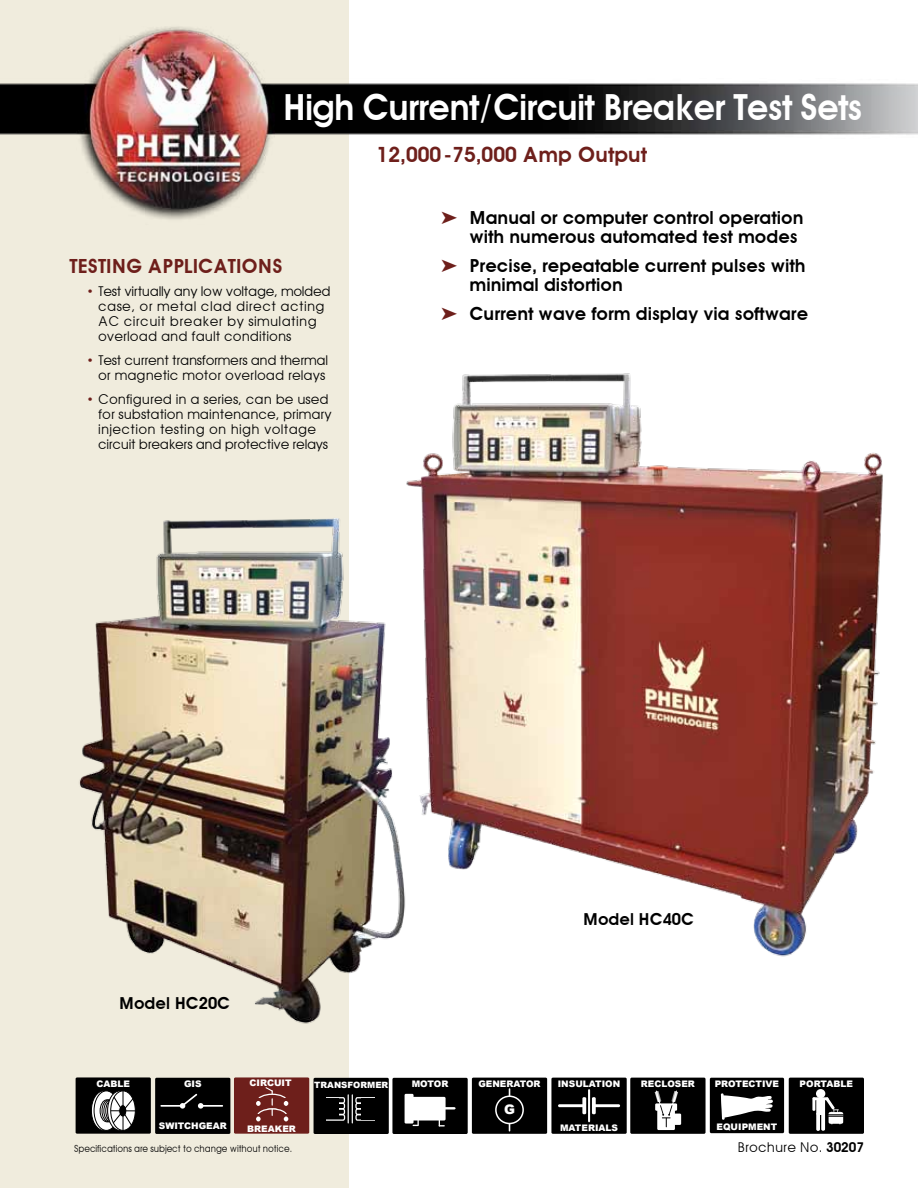
<style>
.page{position:relative;width:918px;height:1188px;background:#fff}
.page>*{position:absolute;margin:0;border:0;box-sizing:border-box;transform-origin:0 0}
.t1{font:600 36px "Avant Garde";letter-spacing:-.025em;color:#fff;scale:.95 1}
.t2{font:600 21px "Avant Garde";color:#6e1f1b}
.t3{font:600 19.5px "Avant Garde";color:#6e1f1b}
.t4{font:600 18px/19.5px "Avant Garde";color:#000}
.t5{font:600 16.5px "Avant Garde";color:#000}
.t6{font:13.5px/15px "Avant Garde";color:#000}
.t7{font:13.5px/15px "Avant Garde";letter-spacing:-.025em;color:#000;text-align:right}
.t8{font:900 13.2px "Arial";color:#fff}
.t9{font:9.75px "Avant Garde";letter-spacing:-.01em;color:#000;scale:.9 1}
.t10{font:900 9px "Arial";color:#fff}
.t11{font:900 8.7px "Arial";color:#fff}
.s1{color:#6e1f1b}
.s2{font-weight:600}
</style>
<div class="page">
<div style="left:0;top:0;width:348px;height:1188px;background:#f0ecdd"></div>
<img style="left:0;top:9px;width:918px;height:226px">
<div style="left:76px;top:1077px;width:75px;height:57px;background:#000"></div>
<svg style="left:91px;top:1091px;width:25px;height:39px"></svg>
<div style="left:91px;top:1091px;width:25px;height:40px;border:1px solid #000;border-radius:50%"></div>
<svg style="left:94px;top:1091px;width:25px;height:39px"></svg>
<div style="left:94px;top:1091px;width:25px;height:40px;border:1px solid #000;border-radius:50%"></div>
<svg style="left:100px;top:1100px;width:14px;height:22px"></svg>
<div style="left:100px;top:1100px;width:14px;height:22px;border:1px solid #000;border-radius:50%"></div>
<svg style="left:102px;top:1100px;width:14px;height:22px"></svg>
<div style="left:102px;top:1100px;width:14px;height:22px;border:1px solid #000;border-radius:50%"></div>
<svg style="left:104px;top:1100px;width:14px;height:22px"></svg>
<div style="left:104px;top:1100px;width:14px;height:22px;border:1px solid #000;border-radius:50%"></div>
<div style="left:106px;top:1100px;width:14px;height:22px;border:1px solid #000;border-radius:50%"></div>
<svg style="left:108px;top:1091px;width:24px;height:39px"></svg>
<div style="left:107px;top:1091px;width:25px;height:40px;border:1px solid #000;border-radius:50%"></div>
<svg style="left:111px;top:1091px;width:24px;height:39px"></svg>
<div style="left:110px;top:1091px;width:26px;height:40px;border:1px solid #000;border-radius:50%"></div>
<hr style="left:123px;top:1089px;width:1px;height:44px;background:#000">
<svg style="left:113px;top:1093px;width:23px;height:37px"></svg>
<hr style="left:111px;top:1110px;width:34px;height:1px;background:#000">
<div style="left:472px;top:1078px;width:75px;height:56px;background:#000"></div>
<div style="left:495px;top:1096px;width:29px;height:28px;border:2px solid #fff;border-radius:50%"></div>
<div style="left:155px;top:1078px;width:75px;height:56px;background:#000"></div>
<hr style="left:160px;top:1105px;width:24px;height:2px;background:#fff">
<svg style="left:180px;top:1094px;width:23px;height:15px"></svg>
<hr style="left:199px;top:1105px;width:24px;height:2px;background:#fff">
<div style="left:551px;top:1078px;width:76px;height:56px;background:#000"></div>
<hr style="left:558px;top:1104px;width:27px;height:3px;background:#fff">
<svg style="left:582px;top:1097px;width:4px;height:17px"></svg>
<hr style="left:593px;top:1104px;width:27px;height:3px;background:#fff">
<svg style="left:592px;top:1097px;width:4px;height:17px"></svg>
<hr style="left:588px;top:1089px;width:2px;height:33px;background:#fff">
<div style="left:392px;top:1078px;width:76px;height:56px;background:#000;border-radius:2px"></div>
<div style="left:405px;top:1094px;width:9px;height:30px;background:#fff"></div>
<div style="left:408px;top:1097px;width:38px;height:24px;background:#fff"></div>
<hr style="left:439px;top:1107px;width:17px;height:3px;background:#fff">
<svg style="left:413px;top:1120px;width:6px;height:6px"></svg>
<svg style="left:439px;top:1120px;width:6px;height:6px"></svg>
<div style="left:789px;top:1078px;width:75px;height:56px;background:#000;border-radius:2px"></div>
<svg style="left:816px;top:1112px;width:4px;height:19px"></svg>
<svg style="left:821px;top:1113px;width:4px;height:18px"></svg>
<hr style="left:812px;top:1097px;width:3px;height:14px;background:#fff">
<div style="left:816px;top:1099px;width:9px;height:16px;background:#fff"></div>
<hr style="left:813px;top:1097px;width:15px;height:3px;background:#fff">
<div style="left:816px;top:1089px;width:9px;height:9px;background:#fff;border-radius:50%"></div>
<svg style="left:825px;top:1097px;width:19px;height:27px"></svg>
<div style="left:710px;top:1078px;width:74px;height:55px;background:#000"></div>
<svg style="left:721px;top:1093px;width:52px;height:27px"></svg>
<div style="left:630px;top:1078px;width:76px;height:56px;background:#000;border-radius:2px"></div>
<div style="left:657px;top:1106px;width:18px;height:24px;background:#fff"></div>
<div style="left:674px;top:1114px;width:7px;height:11px;background:#fff"></div>
<svg style="left:655px;top:1090px;width:23px;height:37px"></svg>
<div style="left:314px;top:1078px;width:75px;height:56px;background:#000"></div>
<svg style="left:326px;top:1097px;width:20px;height:24px"></svg>
<svg style="left:355px;top:1097px;width:20px;height:24px"></svg>
<div style="left:321px;top:1099px;width:18px;height:20px;background:#000"></div>
<div style="left:361px;top:1098px;width:18px;height:22px;background:#000"></div>
<hr style="left:352px;top:1094px;width:1px;height:30px;background:#fff">
<hr style="left:348px;top:1094px;width:1px;height:30px;background:#fff">
<div style="left:234px;top:1077px;width:75px;height:57px;background:#6e1f1b"></div>
<div style="left:257px;top:1094px;width:30px;height:15px;border:1px solid #fff;border-radius:50%"></div>
<div style="left:257px;top:1108px;width:30px;height:16px;border:1px solid #fff;border-radius:50%"></div>
<div style="left:253px;top:1098px;width:39px;height:10px;background:#6e1f1b"></div>
<div style="left:251px;top:1115px;width:39px;height:9px;background:#6e1f1b"></div>
<svg style="left:284px;top:1116px;width:4px;height:5px"></svg>
<svg style="left:284px;top:1101px;width:4px;height:5px"></svg>
<svg style="left:256px;top:1087px;width:17px;height:34px"></svg>
<img style="left:79px;top:518px;width:281px;height:514px">
<img style="left:340px;top:330px;width:543px;height:634px">
<h1 class="t1" style="left:283px;top:86px;width:612px">High Current/Circuit Breaker Test Sets</h1>
<h3 class="t3" style="left:70px;top:254px;width:142px">Testing Applicat</h3>
<h3 class="t3" style="left:236px;top:254px;width:48px">ions</h3>
<p class="t6" style="left:98px;top:284px;width:234px;text-indent:-12px"><span class="s1">•</span> Test virtually any low voltage, molded case, or metal clad direct acting AC circuit breaker by simulating overload and fault conditions</p>
<p class="t7" style="left:86px;top:353px;width:243px"><span class="s1">•</span> Test current transformers and thermal or magnetic motor overload relays</p>
<p class="t6" style="left:98px;top:392px;width:235px;text-indent:-12px"><span class="s1">•</span> Configured in a series, can be used for substation maintenance, primary injection testing on high voltage circuit breakers and protective relays</p>
<h2 class="t2" style="left:377px;top:142px;width:272px">12,000-75,000 Amp Output</h2>
<h3 class="t4" style="left:469px;top:208px;width:336px;text-indent:-28px"><span class="s1">➤</span> Manual or computer control operation with numerous automated test modes</h3>
<h3 class="t4" style="left:469px;top:256px;width:338px;text-indent:-28px"><span class="s1">➤</span> Precise, repeatable current pulses with minimal distortion</h3>
<h3 class="t4" style="left:441px;top:304px;width:369px"><span class="s1">➤</span> Current wave form display via software</h3>
<p class="t5" style="left:119px;top:993px;width:112px">Model HC20C</p>
<p class="t5" style="left:583px;top:910px;width:112px">Model HC40C</p>
<p class="t10" style="left:250px;top:1077px;width:43px">CIRCUIT</p>
<p class="t10" style="left:247px;top:1124px;width:50px">BREAKER</p>
<p class="t9" style="left:74px;top:1142px;width:244px">Specifications are subject to change without notice.</p>
<p class="t6" style="left:737px;top:1139px;width:128px">Brochure No. <span class="s2">30207</span></p>
<p class="t10" style="left:412px;top:1079px;width:38px">MOTOR</p>
<p class="t10" style="left:715px;top:1079px;width:66px">PROTECTIVE</p>
<p class="t10" style="left:800px;top:1078px;width:55px">PORTABLE</p>
<p class="t10" style="left:717px;top:1121px;width:62px">EQUIPMENT</p>
<p class="t10" style="left:184px;top:1078px;width:19px">GIS</p>
<p class="t10" style="left:478px;top:1079px;width:64px">GENERATOR</p>
<p class="t10" style="left:159px;top:1121px;width:69px">SWITCHGEAR</p>
<p class="t10" style="left:96px;top:1079px;width:35px">CABLE</p>
<p class="t11" style="left:314px;top:1080px;width:76px">TRANSFORMER</p>
<p class="t10" style="left:641px;top:1079px;width:56px">RECLOSER</p>
<p class="t10" style="left:558px;top:1079px;width:64px">INSULATION</p>
<p class="t10" style="left:560px;top:1123px;width:60px">MATERIALS</p>
<p class="t8" style="left:504px;top:1102px;width:12px">G</p>
</div>
